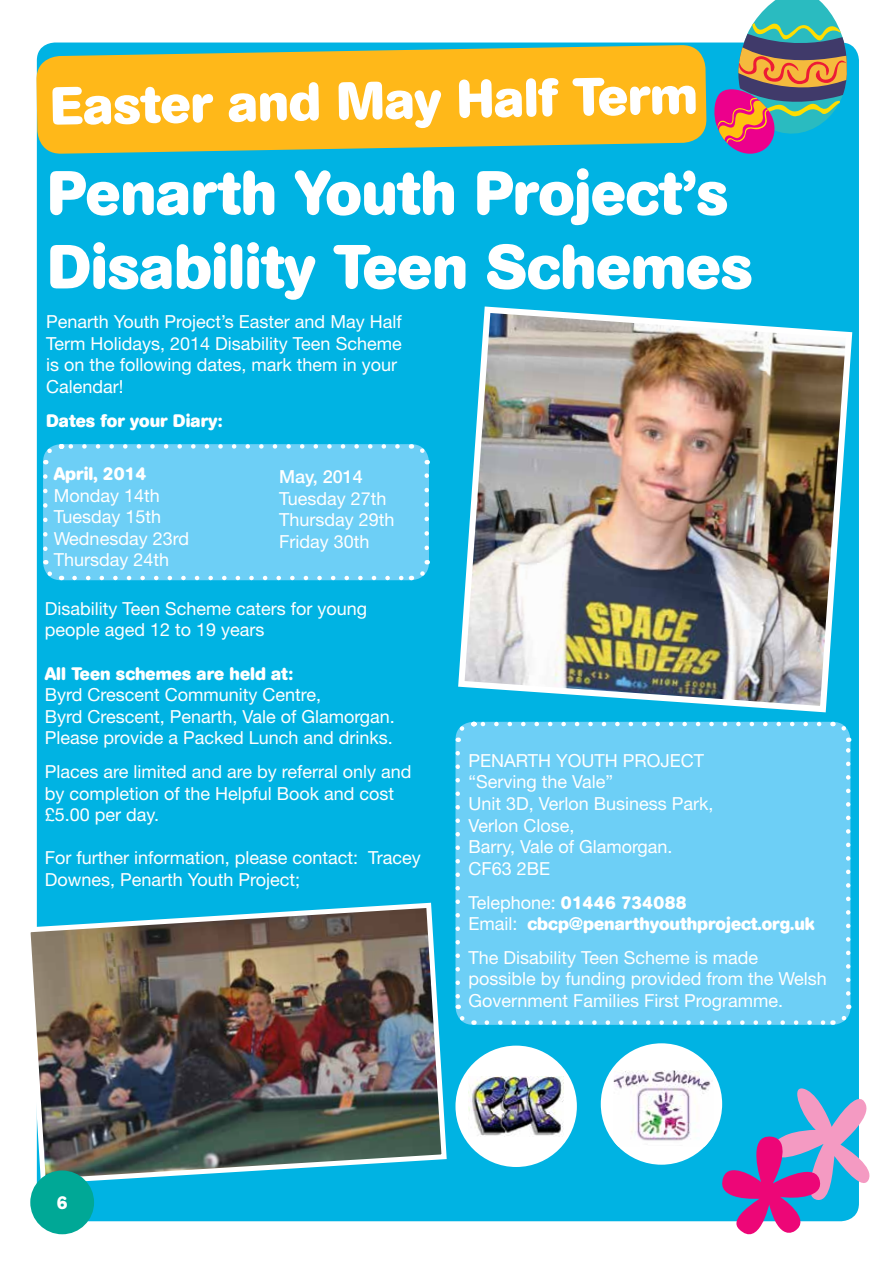
<style>
.page{position:relative;width:893px;height:1263px;background:#fff}
.page>*{position:absolute;margin:0;border:0;box-sizing:border-box;transform-origin:0 0}
.t1{font:700 61.5px/73.8px "AG Book Rounded";color:#fff}
.t2{font:700 52.95px "AG Book Rounded";color:#fff}
.t3{font:18px/21.6px "Helvetica Neue";color:#fff}
.t4{font:700 18px/21.6px "AG Book Rounded";color:#fff}
.t5{font:500 18px "Helvetica Neue";color:#fff}
.s1{font-family:"Helvetica Neue";font-weight:400}
.s2{font-family:"VAG Rounded"}
</style>
<div class="page">
<div style="left:37px;top:43px;width:822px;height:1178px;background:#00b3e3;border-radius:18px"></div>
<div style="left:43px;top:444px;width:386px;height:136px;background:#6dcff6;border-radius:18px"></div>
<svg style="left:75px;top:576px;width:329px;height:4px"></svg>
<svg style="left:68px;top:444px;width:329px;height:5px"></svg>
<svg style="left:43px;top:476px;width:19px;height:105px"></svg>
<svg style="left:411px;top:560px;width:19px;height:20px"></svg>
<svg style="left:411px;top:444px;width:18px;height:104px"></svg>
<svg style="left:43px;top:444px;width:19px;height:20px"></svg>
<div style="left:455px;top:722px;width:395px;height:303px;background:#6dcff6;border-radius:18px"></div>
<svg style="left:487px;top:1020px;width:339px;height:5px"></svg>
<svg style="left:480px;top:722px;width:339px;height:4px"></svg>
<svg style="left:455px;top:753px;width:19px;height:272px"></svg>
<svg style="left:832px;top:1004px;width:20px;height:21px"></svg>
<svg style="left:832px;top:721px;width:18px;height:272px"></svg>
<svg style="left:455px;top:722px;width:19px;height:20px"></svg>
<div style="left:601px;top:1043px;width:121px;height:122px;background:#fff;border-radius:50%"></div>
<img style="left:614px;top:1070px;width:99px;height:77px">
<div style="left:455px;top:1045px;width:122px;height:122px;background:#fff;border-radius:50%"></div>
<img style="left:469px;top:1076px;width:95px;height:60px">
<svg style="left:36px;top:45px;width:671px;height:109px;background:#e2b72f"></svg>
<img style="left:30px;top:900px;width:417px;height:286px">
<img style="left:458px;top:306px;width:395px;height:407px">
<svg style="left:713px;top:0;width:135px;height:154px"></svg>
<svg style="left:714px;top:1085px;width:156px;height:150px"></svg>
<div style="left:30px;top:1170px;width:64px;height:64px;background:#00a896;border-radius:50%"></div>
<h2 class="t2" style="left:50px;top:76px;width:649px;rotate:-1deg">Easter and May Half Term</h2>
<h1 class="t1" style="left:47px;top:158px;width:707px">Penarth Youth Project’s<br>Disability Teen Schemes</h1>
<p class="t3" style="left:46px;top:311px;width:357px">Penarth Youth Project’s Easter and May Half Term Holidays, 2014 Disability Teen Scheme is on the following dates, mark them in your Calendar!</p>
<p class="t4" style="left:46px;top:410px;width:178px">Dates for your Diary:</p>
<p class="t4" style="left:54px;top:463px;width:94px">April, 2014</p>
<p class="t3" style="left:54px;top:484px;width:137px">Monday 14th<br>Tuesday 15th<br>Wednesday 23rd<br>Thursday 24th</p>
<p class="t5" style="left:279px;top:466px;width:85px">May, 2014</p>
<p class="t3" style="left:279px;top:487px;width:117px">Tuesday 27th<br>Thursday 29th<br>Friday 30th</p>
<p class="t3" style="left:45px;top:597px;width:324px">Disability Teen Scheme caters for young people aged 12 to 19 years</p>
<p class="t4" style="left:45px;top:663px;width:250px">All Teen schemes are held at:</p>
<p class="t3" style="left:45px;top:684px;width:352px">Byrd Crescent Community Centre,<br>Byrd Crescent, Penarth, Vale of Glamorgan.<br>Please provide a Packed Lunch and drinks.</p>
<p class="t3" style="left:45px;top:760px;width:368px">Places are limited and are by referral only and by completion of the Helpful Book and cost £5.00 per day.</p>
<p class="t3" style="left:45px;top:847px;width:378px">For further information, please contact: Tracey<br>Downes, Penarth Youth Project;</p>
<p class="t3" style="left:468px;top:749px;width:247px">PENARTH YOUTH PROJECT “Serving the Vale”<br>Unit 3D, Verlon Business Park,<br>Verlon Close,<br>Barry, Vale of Glamorgan.<br>CF63 2BE</p>
<p class="t4" style="left:468px;top:892px;width:348px"><span class="s1">Telephone:</span> 01446 734088<br><span class="s1">Email:</span> cbcp<span class="s2">@</span>penarthyouthproject.org.uk</p>
<p class="t3" style="left:468px;top:946px;width:360px">The Disability Teen Scheme is made possible by funding provided from the Welsh<br>Government Families First Programme.</p>
<p class="t4" style="left:57px;top:1193px;width:12px">6</p>
</div>
